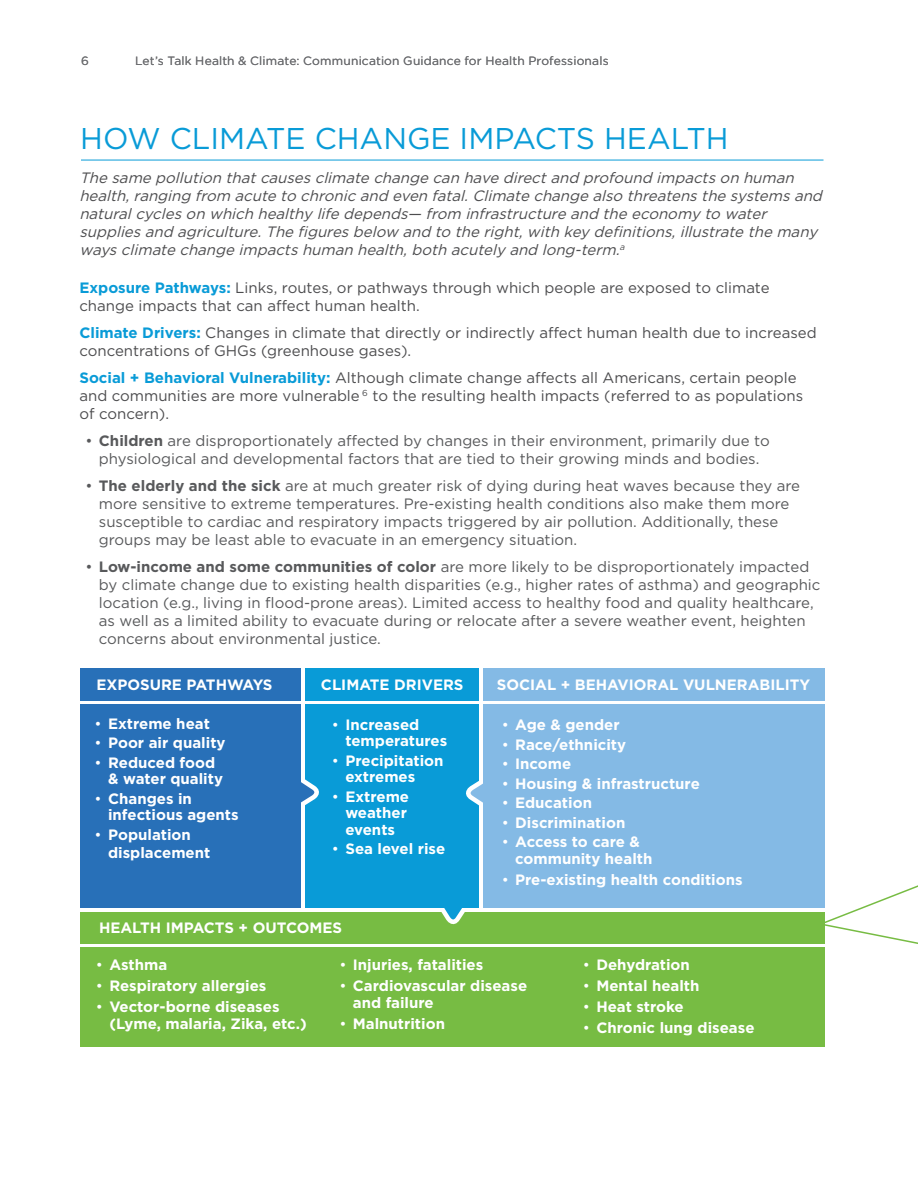
<style>
.page{position:relative;width:918px;height:1188px;background:#fff}
.page>*{position:absolute;margin:0;border:0;box-sizing:border-box;transform-origin:0 0}
.t1{font:30px "Gotham";color:#099bd7}
.t2{font:15px/18px "Gotham";color:#58595b}
.t3{font:700 15px/16.5px "Gotham";color:#fff}
.t4{font:15px/18px "Gotham";color:#4d4d4f}
.t5{font:italic 15px/18px "Gotham";color:#4d4d4f}
.t6{font:12px "Gotham";letter-spacing:.015em;color:#6d6e71}
.s1{font-weight:700;color:#099bd7}
.s2{font-weight:700}
.s3{font-weight:400}
</style>
<div class="page">
<hr style="left:81px;top:160px;width:743px;height:1px;background:#099bd7">
<svg style="left:815px;top:700px;width:103px;height:248px"></svg>
<div style="left:80px;top:912px;width:745px;height:31px;background:#77bc43"></div>
<svg style="left:441px;top:908px;width:24px;height:17px"></svg>
<div style="left:80px;top:948px;width:745px;height:99px;background:#77bc43"></div>
<div style="left:306px;top:704px;width:173px;height:204px;background:#099bd7"></div>
<svg style="left:301px;top:773px;width:18px;height:39px"></svg>
<svg style="left:466px;top:781px;width:17px;height:25px"></svg>
<div style="left:483px;top:704px;width:342px;height:204px;background:#84bae5"></div>
<div style="left:80px;top:668px;width:221px;height:32px;background:#2870b8"></div>
<div style="left:306px;top:668px;width:173px;height:32px;background:#099bd7"></div>
<div style="left:483px;top:668px;width:342px;height:32px;background:#84bae5"></div>
<div style="left:80px;top:704px;width:221px;height:204px;background:#2870b8"></div>
<p class="t6" style="left:81px;top:53px;width:9px">6</p>
<p class="t6" style="left:135px;top:53px;width:475px">Let’s Talk Health &amp; Climate: Communication Guidance for Health Professionals</p>
<h1 class="t1" style="left:80px;top:119px;width:650px">HOW CLIMATE CHANGE IMPACTS HEALTH</h1>
<p class="t5" style="left:79px;top:168px;width:749px">The same pollution thatcausesclimate change can have directand profound impactson human health,ranging from acute to chronicand even fatal.Climate change also threatensthe systemsand naturalcycleson which healthy life depends— from infrastructure and the economy to water suppliesand agriculture.The figuresbelow and to the right,with key definitions,illustrate the many waysclimate change impactshuman health,both acutely and long-term.<sup>a</sup></p>
<p class="t4" style="left:79px;top:278px;width:692px"><span class="s1">Exposure Pathways:</span> Links, routes, or pathways through which people are exposed to climate change impacts that can affect human health.</p>
<p class="t4" style="left:79px;top:323px;width:739px"><span class="s1">Climate Drivers:</span> Changes in climate that directly or indirectly affect human health due to increased concentrations of GHGs (greenhouse gases).</p>
<p class="t4" style="left:79px;top:368px;width:725px"><span class="s1">Social + Behavioral Vulnerability:</span> Although climate change affects all Americans, certain people and communities are more vulnerable <sup>6</sup> to the resulting health impacts (referred to as populations of concern).</p>
<p class="t2" style="left:85px;top:431px;width:686px;text-align:center">• <span class="s2">Children</span> are disproportionately affected by changes in their environment, primarily due to physiological and developmental factors that are tied to their growing minds and bodies.</p>
<p class="t2" style="left:99px;top:476px;width:703px;text-indent:-14px">• <span class="s2">The elderly and the sick</span> are at much greater risk of dying during heat waves because they are more sensitive to extreme temperatures. Pre-existing health conditions also make them more susceptible to cardiac and respiratory impacts triggered by air pollution. Additionally, these groups may be least able to evacuate in an emergency situation.</p>
<p class="t2" style="left:99px;top:557px;width:723px;text-indent:-14px">• <span class="s2">Low-income and some communities of color</span> are more likely to be disproportionately impacted by climate change due to existing health disparities (e.g., higher rates of asthma) and geographic location (e.g., living in flood-prone areas). Limited access to healthy food and quality healthcare, as well as a limited ability to evacuate during or relocate after a severe weather event, heighten concerns about environmental justice.</p>
<p class="t3" style="left:96px;top:677px;width:178px">EXPOSURE PATHWAYS</p>
<p class="t3" style="left:321px;top:677px;width:144px">CLIMATE DRIVERS</p>
<p class="t3" style="left:497px;top:677px;width:315px">SOCIAL + BEHAVIORAL VULNERABILITY</p>
<p class="t3" style="left:95px;top:715px;width:117px"><span class="s3">•</span> Extreme heat</p>
<p class="t3" style="left:95px;top:735px;width:132px"><span class="s3">•</span> Poor air quality</p>
<p class="t3" style="left:108px;top:754px;width:116px;text-indent:-13px"><span class="s3">•</span> Reduced food &amp; water quality</p>
<p class="t3" style="left:108px;top:790px;width:132px;text-indent:-13px"><span class="s3">•</span> Changes in infectious agents</p>
<p class="t3" style="left:108px;top:825px;width:104px;line-height:18px;text-indent:-13px"><span class="s3">•</span> Population displacement</p>
<p class="t3" style="left:345px;top:716px;width:103px;text-indent:-14px"><span class="s3">•</span> Increased temperatures</p>
<p class="t3" style="left:345px;top:752px;width:100px;text-indent:-14px"><span class="s3">•</span> Precipitation extremes</p>
<p class="t3" style="left:345px;top:788px;width:65px;text-indent:-14px"><span class="s3">•</span> Extreme weather events</p>
<p class="t3" style="left:332px;top:841px;width:115px"><span class="s3">•</span> Sea level rise</p>
<p class="t3" style="left:502px;top:717px;width:119px"><span class="s3">•</span> Age &amp; gender</p>
<p class="t3" style="left:502px;top:736px;width:126px"><span class="s3">•</span> Race/ethnicity</p>
<p class="t3" style="left:502px;top:756px;width:71px"><span class="s3">•</span> Income</p>
<p class="t3" style="left:502px;top:775px;width:200px"><span class="s3">•</span> Housing &amp; infrastructure</p>
<p class="t3" style="left:502px;top:795px;width:92px"><span class="s3">•</span> Education</p>
<p class="t3" style="left:502px;top:814px;width:125px"><span class="s3">•</span> Discrimination</p>
<p class="t3" style="left:515px;top:834px;width:139px;text-indent:-14px"><span class="s3">•</span> Access to care &amp; community health</p>
<p class="t3" style="left:502px;top:871px;width:242px"><span class="s3">•</span> Pre-existing health conditions</p>
<p class="t3" style="left:99px;top:919px;width:245px">HEALTH IMPACTS + OUTCOMES</p>
<p class="t3" style="left:96px;top:957px;width:73px"><span class="s3">•</span> Asthma</p>
<p class="t3" style="left:96px;top:978px;width:172px"><span class="s3">•</span> Respiratory allergies</p>
<p class="t3" style="left:109px;top:999px;width:199px;text-indent:-13px"><span class="s3">•</span> Vector-borne diseases (Lyme, malaria, Zika, etc.)</p>
<p class="t3" style="left:339px;top:957px;width:146px"><span class="s3">•</span> Injuries, fatalities</p>
<p class="t3" style="left:353px;top:978px;width:176px;text-indent:-13px"><span class="s3">•</span> Cardiovascular disease and failure</p>
<p class="t3" style="left:339px;top:1015px;width:107px"><span class="s3">•</span> Malnutrition</p>
<p class="t3" style="left:583px;top:957px;width:109px"><span class="s3">•</span> Dehydration</p>
<p class="t3" style="left:583px;top:978px;width:118px"><span class="s3">•</span> Mental health</p>
<p class="t3" style="left:583px;top:999px;width:102px"><span class="s3">•</span> Heat stroke</p>
<p class="t3" style="left:583px;top:1020px;width:173px"><span class="s3">•</span> Chronic lung disease</p>
</div>
